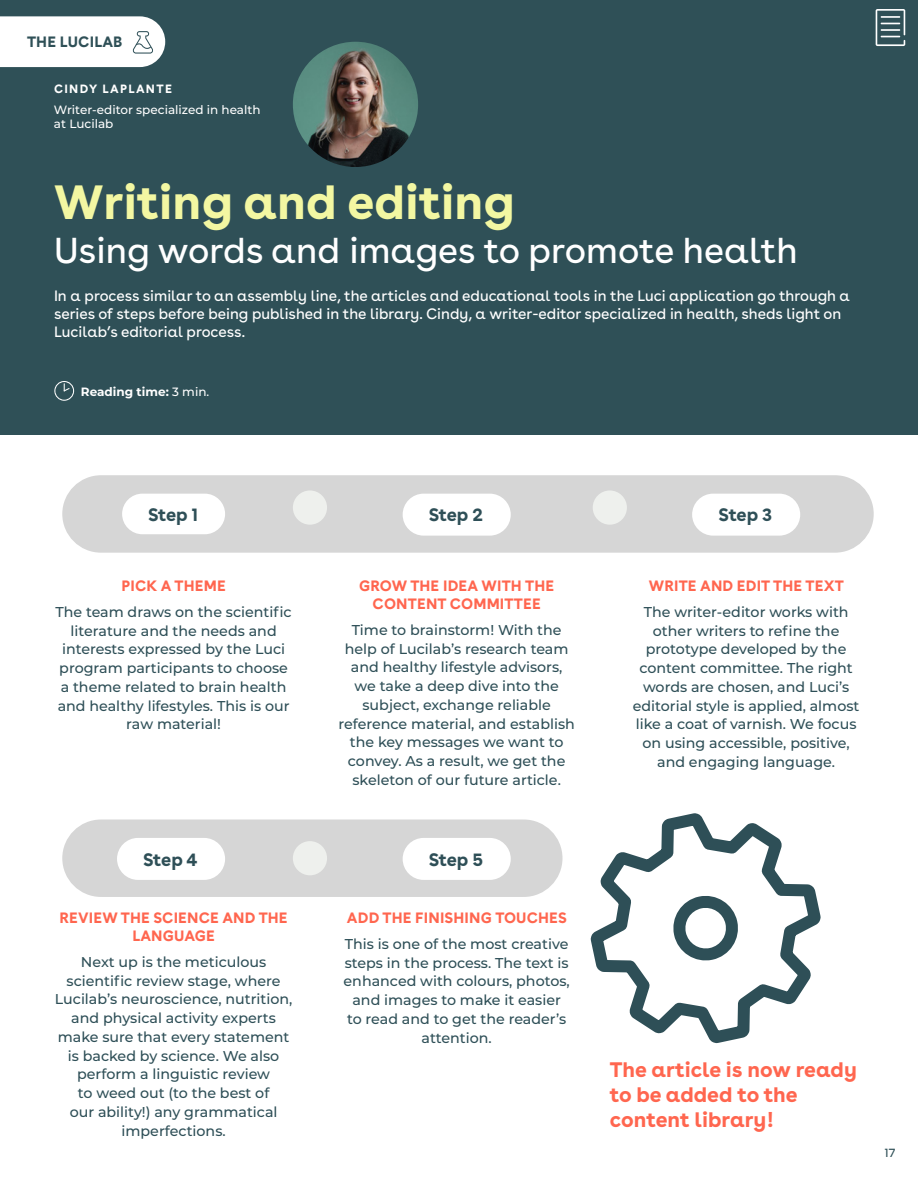
<style>
.page{position:relative;width:918px;height:1188px;background:#fff}
.page>*{position:absolute;margin:0;border:0;box-sizing:border-box;transform-origin:0 0}
.t1{font:700 48px "Buenos Aires";color:#f3f7a2}
.t2{font:36px "Buenos Aires";color:#fff}
.t3{font:700 21px/25.2px "Buenos Aires";color:#ff664f}
.t4{font:700 18px "Buenos Aires";letter-spacing:-.01em;color:#2e4f57}
.t5{font:15px/18px "Buenos Aires";color:#fff}
.t6{font:700 15px/18px "Buenos Aires";letter-spacing:.01em;color:#ff664f;text-align:center}
.t7{font:700 15px "Buenos Aires";letter-spacing:.01em;color:#2f5057}
.t8{font:500 14.25px/18.8px "Montserrat";color:#2e4f57;text-align:center}
.t9{font:500 12px/14.4px "Montserrat";color:#fff}
.t10{font:700 12px "Montserrat";color:#fff}
.t11{font:700 12px "Buenos Aires";letter-spacing:.11em;color:#fff}
.t12{font:12px "Buenos Aires";color:#2f5057}
.s1{font-weight:500}
</style>
<div class="page">
<div style="left:0;top:0;width:918px;height:434px;background:#2f5057"></div>
<img style="left:293px;top:42px;width:125px;height:125px;border-radius:63px">
<svg style="left:0;top:16px;width:165px;height:51px;background:#f4f6f6"></svg>
<div style="left:62px;top:475px;width:812px;height:78px;background:#d6d6d6;border-radius:39px"></div>
<div style="left:62px;top:820px;width:501px;height:77px;background:#d6d6d6;border-radius:39px"></div>
<svg style="left:876px;top:9px;width:29px;height:37px"></svg>
<div style="left:122px;top:494px;width:103px;height:40px;background:#fff;border-radius:20px"></div>
<div style="left:117px;top:838px;width:108px;height:42px;background:#fff;border-radius:21px"></div>
<div style="left:403px;top:494px;width:108px;height:42px;background:#fff;border-radius:21px"></div>
<div style="left:403px;top:838px;width:108px;height:42px;background:#fff;border-radius:21px"></div>
<div style="left:293px;top:490px;width:34px;height:35px;background:#eef0ed;border-radius:50%"></div>
<div style="left:293px;top:841px;width:34px;height:34px;background:#eef0ed;border-radius:50%"></div>
<svg style="left:582px;top:434px;width:247px;height:610px"></svg>
<svg style="left:54px;top:381px;width:20px;height:20px"></svg>
<p class="t7" style="left:27px;top:29px;width:97px">THE LUCILAB</p>
<p class="t11" style="left:54px;top:78px;width:119px">CINDY LAPLANTE</p>
<p class="t9" style="left:54px;top:102px;width:208px">Writer-editor specialized in health at Lucilab</p>
<h1 class="t1" style="left:54px;top:161px;width:462px">Writing and editing</h1>
<h2 class="t2" style="left:54px;top:220px;width:745px">Using words and images to promote health</h2>
<p class="t5" style="left:54px;top:285px;width:798px">In a process similar to an assembly line, the articles and educational tools in the Luci application go through a series of steps before being published in the library. Cindy, a writer-editor specialized in health, sheds light on<br>Lucilab’s editorial process.</p>
<p class="t10" style="left:81px;top:383px;width:130px">Reading time: <span class="s1">3 min.</span></p>
<p class="t4" style="left:148px;top:499px;width:52px">Step 1</p>
<p class="t6" style="left:121px;top:576px;width:106px">PICK A THEME</p>
<p class="t8" style="left:55px;top:602px;width:238px">The team draws on the scientific literature and the needs and interests expressed by the Luci program participants to choose a theme related to brain health and healthy lifestyles. This is our raw material!</p>
<p class="t4" style="left:143px;top:844px;width:56px">Step 4</p>
<p class="t6" style="left:60px;top:908px;width:230px">REVIEW THE SCIENCE AND THE<br>LANGUAGE</p>
<p class="t8" style="left:55px;top:952px;width:239px">Next up is the meticulous scientific review stage, where<br>Lucilab’s neuroscience, nutrition, and physical activity experts make sure that every statement is backed by science. We also perform a linguistic review<br>to weed out (to the best of<br>our ability!) any grammatical imperfections.</p>
<p class="t4" style="left:429px;top:500px;width:56px">Step 2</p>
<p class="t6" style="left:359px;top:576px;width:197px">GROW THE IDEA WITH THE<br>CONTENT COMMITTEE</p>
<p class="t8" style="left:338px;top:620px;width:238px">Time to brainstorm! With the help of Lucilab’s research team and healthy lifestyle advisors,<br>we take a deep dive into the subject, exchange reliable reference material, and establish the key messages we want to convey. As a result, we get the skeleton of our future article.</p>
<p class="t4" style="left:429px;top:844px;width:56px">Step 5</p>
<p class="t6" style="left:347px;top:908px;width:222px">ADD THE FINISHING TOUCHES</p>
<p class="t8" style="left:344px;top:934px;width:228px">This is one of the most creative steps in the process. The text is enhanced with colours, photos, and images to make it easier to read and to get the reader’s attention.</p>
<p class="t4" style="left:719px;top:500px;width:55px">Step 3</p>
<p class="t6" style="left:649px;top:576px;width:197px">WRITE AND EDIT THE TEXT</p>
<p class="t8" style="left:633px;top:602px;width:228px">The writer-editor works with other writers to refine the prototype developed by the content committee. The right words are chosen, and Luci’s editorial style is applied, almost like a coat of varnish. We focus on using accessible, positive, and engaging language.</p>
<h3 class="t3" style="left:610px;top:1054px;width:249px">The article is now ready to be added to the content library!</h3>
<p class="t12" style="left:885px;top:1143px;width:12px">17</p>
</div>
